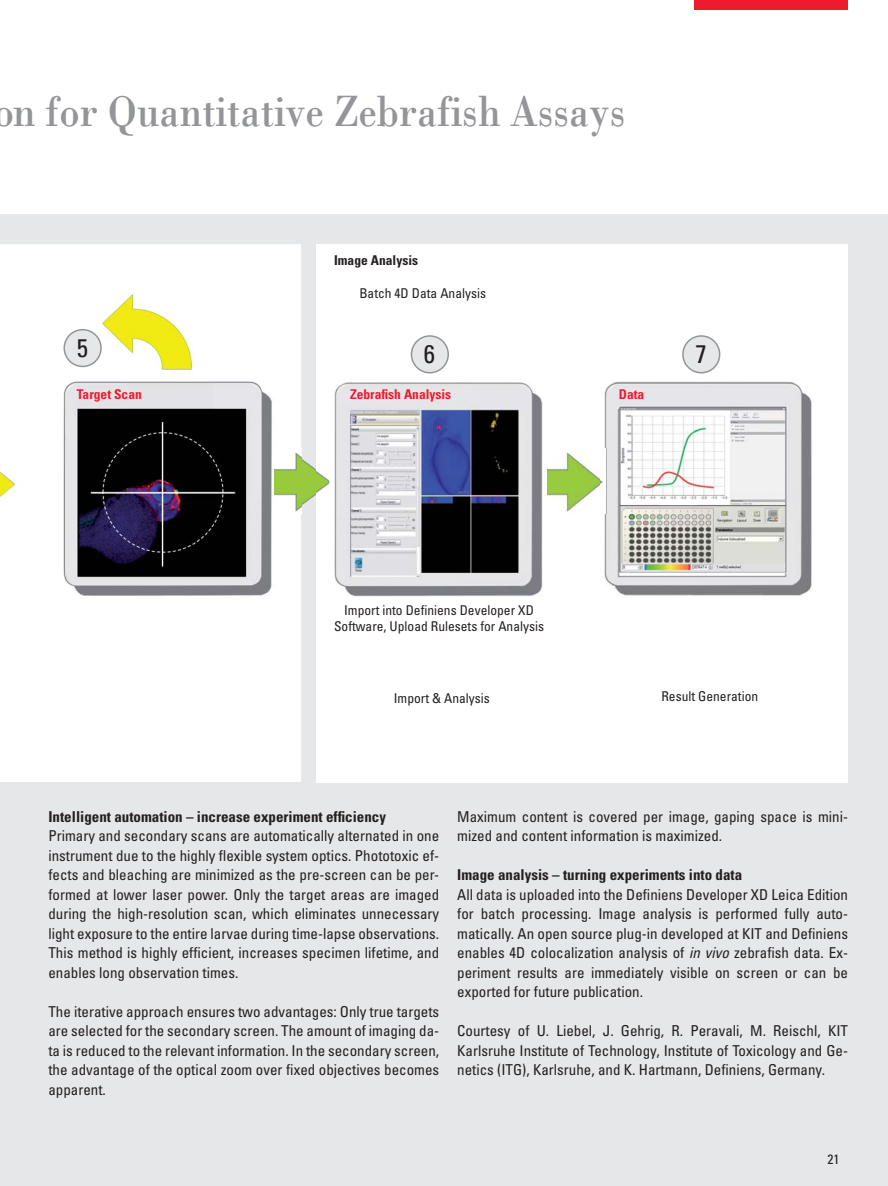
<style>
.page{position:relative;width:888px;height:1186px;background:#fff}
.page>*{position:absolute;margin:0;border:0;box-sizing:border-box;transform-origin:0 0}
.t1{font:45px "Leicana";color:#939598}
.t2{font:condensed 25.5px "Univers LT Std";color:#231f20}
.t3{font:condensed 19.5px "Univers LT Std";color:#231f20}
.t4{font:condensed 15px/19.5px "Univers LT Std";color:#231f20;text-align:justify}
.t5{font:700 condensed 15px "Univers LT Std";color:#231f20}
.t6{font:condensed 13.5px/16.5px "Univers LT Std";color:#231f20;text-align:center}
.t7{font:700 condensed 13.5px "Univers LT Std";color:#ed1b2e}
.t8{font:700 condensed 13.5px "Univers LT Std";color:#231f20}
.s1{font-style:italic}
</style>
<div class="page">
<div style="left:695px;top:0;width:153px;height:10px;background:#ed1b2e"></div>
<div style="left:0;top:214px;width:888px;height:971px;background:#e6e7e8"></div>
<img style="left:0;top:244px;width:301px;height:538px">
<div style="left:316px;top:244px;width:532px;height:539px;background:#fff"></div>
<img style="left:334px;top:382px;width:209px;height:215px">
<img style="left:604px;top:381px;width:208px;height:215px">
<img style="left:274px;top:448px;width:56px;height:66px">
<img style="left:547px;top:448px;width:60px;height:66px">
<div style="left:0;top:418px;width:14px;height:22px;background:#fff"></div>
<div style="left:0;top:533px;width:11px;height:21px;background:#fff"></div>
<div style="left:55px;top:327px;width:49px;height:45px;background:#fff"></div>
<div style="left:64px;top:330px;width:37px;height:36px;background:#e6e7e8;border-radius:50%"></div>
<div style="left:63px;top:329px;width:39px;height:38px;border:2px solid #939598;border-radius:50%"></div>
<div style="left:411px;top:336px;width:37px;height:37px;background:#e6e7e8;border-radius:50%"></div>
<div style="left:411px;top:335px;width:38px;height:38px;border:2px solid #939598;border-radius:50%"></div>
<div style="left:683px;top:336px;width:37px;height:37px;background:#e6e7e8;border-radius:50%"></div>
<div style="left:682px;top:335px;width:38px;height:38px;border:2px solid #939598;border-radius:50%"></div>
<h1 class="t1" style="left:-7px;top:84px;width:634px">on for Quantitative Zebrafish Assays</h1>
<p class="t8" style="left:334px;top:253px;width:85px">Image Analysis</p>
<p class="t6" style="left:359px;top:285px;width:128px">Batch 4D Data Analysis</p>
<h2 class="t2" style="left:77px;top:336px;width:13px">5</h2>
<h2 class="t2" style="left:424px;top:342px;width:13px">6</h2>
<h2 class="t2" style="left:695px;top:342px;width:13px">7</h2>
<h3 class="t3" style="left:80px;top:338px;width:10px">5</h3>
<h3 class="t3" style="left:431px;top:338px;width:10px">6</h3>
<h3 class="t3" style="left:701px;top:339px;width:10px">7</h3>
<p class="t7" style="left:77px;top:387px;width:67px">Target Scan</p>
<p class="t7" style="left:350px;top:387px;width:103px">Zebrafish Analysis</p>
<p class="t7" style="left:619px;top:387px;width:27px">Data</p>
<p class="t6" style="left:334px;top:602px;width:211px">Import into Definiens Developer XD<br>Software, Upload Rulesets for Analysis</p>
<p class="t6" style="left:394px;top:690px;width:97px">Import &amp; Analysis</p>
<p class="t6" style="left:661px;top:688px;width:98px">Result Generation</p>
<p class="t5" style="left:48px;top:809px;width:339px">Intelligent automation – increase experiment efficiency</p>
<p class="t4" style="left:48px;top:827px;width:392px">Primary and secondary scans are automatically alternated in one instrument due to the highly flexible system optics. Phototoxic ef&shy;fects and bleaching are minimized as the pre-screen can be per&shy;formed at lower laser power. Only the target areas are imaged during the high-resolution scan, which eliminates unnecessary light exposure to the entire larvae during time-lapse observations.<br>This method is highly efficient, increases specimen lifetime, and enables long observation times.</p>
<p class="t4" style="left:48px;top:1002px;width:392px">The iterative approach ensures two advantages: Only true targets are selected for the secondary screen. The amount of imaging da&shy;ta is reduced to the relevant information. In the secondary screen, the advantage of the optical zoom over fixed objectives becomes apparent.</p>
<p class="t4" style="left:457px;top:807px;width:392px">Maximum content is covered per image, gaping space is mini&shy;mized and content information is maximized.</p>
<p class="t5" style="left:457px;top:867px;width:286px">Image analysis – turning experiments into data</p>
<p class="t4" style="left:457px;top:885px;width:392px">All data is uploaded into the Definiens Developer XD Leica Edition for batch processing. Image analysis is performed fully auto&shy;matically. An open source plug-in developed at KIT and Definiens enables 4D colocalization analysis of <span class="s1">in vivo</span> zebrafish data. Ex&shy;periment results are immediately visible on screen or can be exported for future publication.</p>
<p class="t4" style="left:457px;top:1022px;width:392px">Courtesy of U. Liebel, J. Gehrig, R. Peravali, M. Reischl, KIT Karlsruhe Institute of Technology, Institute of Toxicology and Ge&shy;netics (ITG), Karlsruhe, and K. Hartmann, Definiens, Germany.</p>
<p class="t6" style="left:827px;top:1152px;width:13px">21</p>
</div>
